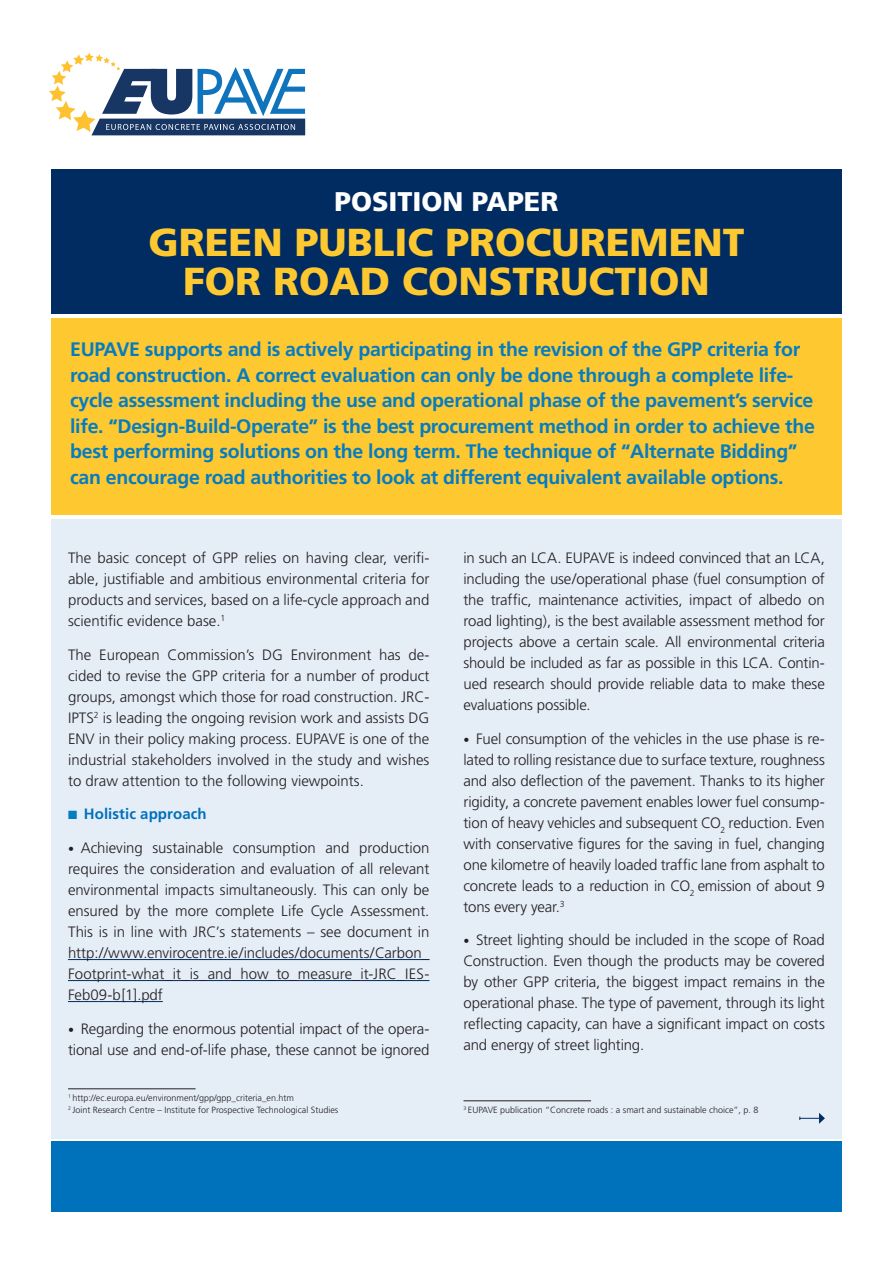
<style>
.page{position:relative;width:893px;height:1263px;background:#fff}
.page>*{position:absolute;margin:0;border:0;box-sizing:border-box;transform-origin:0 0}
.t1{font:900 39px/39px "Frutiger";color:#fec830;text-align:center}
.t2{font:900 27px "Frutiger";color:#fff}
.T1{font:700 19.5px/25.5px "Frutiger";letter-spacing:-.015em;color:#057cc2}
.puce_1{font:300 15px/21px "Frutiger";letter-spacing:-.01em;color:#231f20;text-align:justify}
.body{font:300 15px/21px "Frutiger";color:#231f20;text-align:justify}
.puce_3{font:700 15px "Frutiger";letter-spacing:.005em;color:#0072bc}
.t3{font:300 9px "Frutiger";color:#231f20}
.s1{color:#057cc2}
.s2{font-size:12px}
</style>
<div class="page">
<div style="left:51px;top:169px;width:791px;height:145px;background:#002c62"></div>
<div style="left:51px;top:318px;width:791px;height:196px;background:#fec830"></div>
<div style="left:51px;top:519px;width:791px;height:619px;background:#e5edf7"></div>
<svg style="left:49px;top:53px;width:256px;height:82px"></svg>
<div style="left:51px;top:1142px;width:791px;height:70px;background:#0072bc"></div>
<hr style="left:68px;top:959px;width:361px;height:1px;background:#002c62">
<hr style="left:68px;top:980px;width:361px;height:1px;background:#002c62">
<hr style="left:68px;top:1001px;width:95px;height:1px;background:#002c62">
<hr style="left:68px;top:1088px;width:128px;height:1px;background:#231f20">
<hr style="left:463px;top:1100px;width:128px;height:1px;background:#231f20">
<svg style="left:799px;top:1113px;width:26px;height:11px"></svg>
<p class="t2" style="left:335px;top:185px;width:225px">POSITION PAPER</p>
<p class="t1" style="left:148px;top:222px;width:597px">GREEN PUBLIC PROCUREMENT<br>FOR ROAD CONSTRUCTION</p>
<p class="T1" style="left:70px;top:336px;width:746px">EUPAVE supports and is actively participating in the revision of the GPP criteria for road construction. A correct evaluation can only be done through a complete life&shy;cycle assessment including the use and operational phase of the pavement’s service life. “Design-Build-Operate” is the best procurement method in order to achieve the best performing solutions on the long term. The technique of “Alternate Bidding” can encourage road authorities to look at different equivalent available options.</p>
<p class="body" style="left:68px;top:547px;width:363px">The basic concept of GPP relies on having clear, verifi&shy;able, justifiable and ambitious environmental criteria for products and services, based on a life-cycle approach and scientific evidence base.<sup>1</sup></p>
<p class="body" style="left:68px;top:644px;width:363px">The European Commission’s DG Environment has de&shy;cided to revise the GPP criteria for a number of product groups, amongst which those for road construction. JRC-IPTS<sup>2</sup> is leading the ongoing revision work and assists DG ENV in their policy making process. EUPAVE is one of the industrial stakeholders involved in the study and wishes to draw attention to the following viewpoints.</p>
<p class="puce_3" style="left:68px;top:805px;width:140px"><span class="s1">■</span> Holistic approach</p>
<p class="puce_1" style="left:68px;top:837px;width:363px"><span class="s2">•</span>• Achieving sustainable consumption and production requires the consideration and evaluation of all relevant environmental impacts simultaneously. This can only be ensured by the more complete Life Cycle Assessment.<br>This is in line with JRC’s statements – see document in http://www.envirocentre.ie/includes/documents/Carbon_ Footprint-what_it_is_and_how_to_measure_it-JRC_IES-Feb09-b[1].pdf</p>
<p class="puce_1" style="left:68px;top:1018px;width:363px"><span class="s2">•</span>• Regarding the enormous potential impact of the opera&shy;tional use and end-of-life phase, these cannot be ignored</p>
<p class="t3" style="left:68px;top:1092px;width:228px"><sup>1</sup> http://ec.europa.eu/environment/gpp/gpp_criteria_en.htm</p>
<p class="t3" style="left:68px;top:1104px;width:272px"><sup>2</sup> Joint Research Centre – Institute for Prospective Technological Studies</p>
<p class="puce_1" style="left:463px;top:547px;width:363px">in such an LCA. EUPAVE is indeed convinced that an LCA, including the use/operational phase (fuel consumption of the traffic, maintenance activities, impact of albedo on road lighting), is the best available assessment method for projects above a certain scale. All environmental criteria should be included as far as possible in this LCA. Contin&shy;ued research should provide reliable data to make these evaluations possible.</p>
<p class="puce_1" style="left:463px;top:728px;width:363px"><span class="s2">•</span>• Fuel consumption of the vehicles in the use phase is re&shy;lated to rolling resistance due to surface texture, roughness and also deflection of the pavement. Thanks to its higher rigidity, a concrete pavement enables lower fuel consump&shy;tion of heavy vehicles and subsequent CO<sub>2</sub> reduction. Even with conservative figures for the saving in fuel, changing one kilometre of heavily loaded traffic lane from asphalt to concrete leads to a reduction in CO<sub>2</sub> emission of about 9 tons every year.<sup>3</sup></p>
<p class="puce_1" style="left:463px;top:930px;width:363px"><span class="s2">•</span>• Street lighting should be included in the scope of Road Construction. Even though the products may be covered by other GPP criteria, the biggest impact remains in the operational phase. The type of pavement, through its light reflecting capacity, can have a significant impact on costs and energy of street lighting.</p>
<p class="t3" style="left:463px;top:1104px;width:297px"><sup>3</sup> EUPAVE publication “Concrete roads : a smart and sustainable choice”, p. 8</p>
</div>
